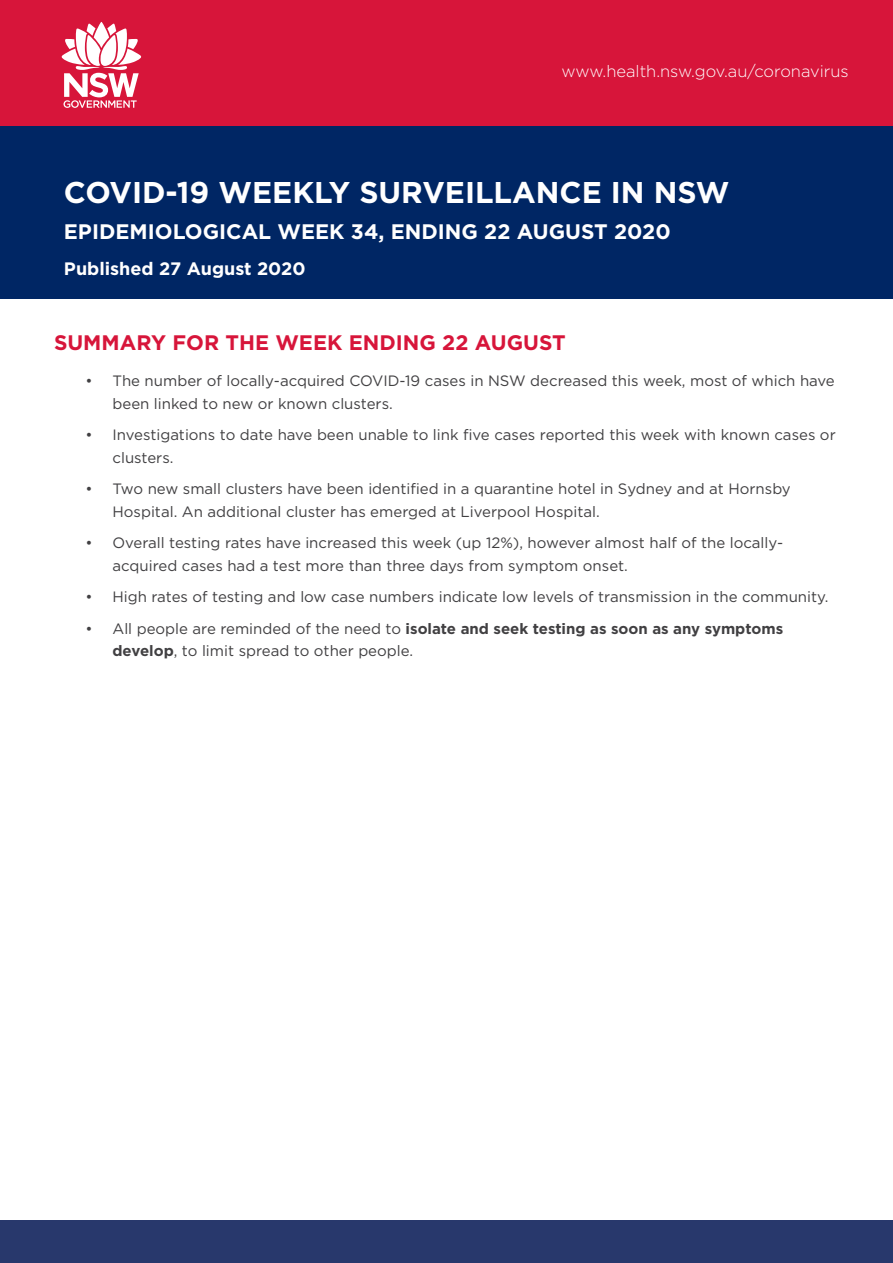
<style>
.page{position:relative;width:893px;height:1263px;background:#fff}
.page>*{position:absolute;margin:0;border:0;box-sizing:border-box;transform-origin:0 0}
.t1{font:700 30px "Gotham";color:#fff}
.t2{font:700 21px "Gotham";color:#fff}
.t3{font:700 21px "Gotham";color:#d7153a}
.t4{font:700 18px "Gotham";color:#fff}
.t5{font:300 16.5px "Gotham";color:#fff}
.t6{font:15px/22.5px "Gotham";color:#414042}
.s1{font-weight:700}
</style>
<div class="page">
<div style="left:0;top:1220px;width:893px;height:43px;background:#28386c"></div>
<div style="left:0;top:0;width:893px;height:126px;background:#d7153a"></div>
<div style="left:0;top:126px;width:893px;height:173px;background:#002664"></div>
<svg style="left:62px;top:22px;width:79px;height:86px"></svg>
<p class="t5" style="left:561px;top:62px;width:289px">www.health.nsw.gov.au/coronavirus</p>
<h1 class="t1" style="left:64px;top:175px;width:667px">COVID-19 WEEKLY SURVEILLANCE IN NSW</h1>
<h2 class="t2" style="left:64px;top:220px;width:608px">EPIDEMIOLOGICAL WEEK 34, ENDING 22 AUGUST 2020</h2>
<p class="t4" style="left:64px;top:258px;width:243px">Published 27 August 2020</p>
<h2 class="t3" style="left:54px;top:331px;width:513px">SUMMARY FOR THE WEEK ENDING 22 AUGUST</h2>
<p class="t6" style="left:112px;top:370px;width:724px;text-indent:-27px">• The number of locally-acquired COVID-19 cases in NSW decreased this week, most of which have been linked to new or known clusters.</p>
<p class="t6" style="left:112px;top:424px;width:725px;text-indent:-27px">• Investigations to date have been unable to link five cases reported this week with known cases or clusters.</p>
<p class="t6" style="left:112px;top:478px;width:680px;text-indent:-27px">• Two new small clusters have been identified in a quarantine hotel in Sydney and at Hornsby<br>Hospital. An additional cluster has emerged at Liverpool Hospital.</p>
<p class="t6" style="left:112px;top:532px;width:672px;text-indent:-27px">• Overall testing rates have increased this week (up 12%), however almost half of the locally&shy;acquired cases had a test more than three days from symptom onset.</p>
<p class="t6" style="left:86px;top:586px;width:744px">• High rates of testing and low case numbers indicate low levels of transmission in the community.</p>
<p class="t6" style="left:112px;top:617px;width:672px;text-indent:-27px">• All people are reminded of the need to <span class="s1">isolate and seek testing as soon as any symptoms develop</span>, to limit spread to other people.</p>
</div>
